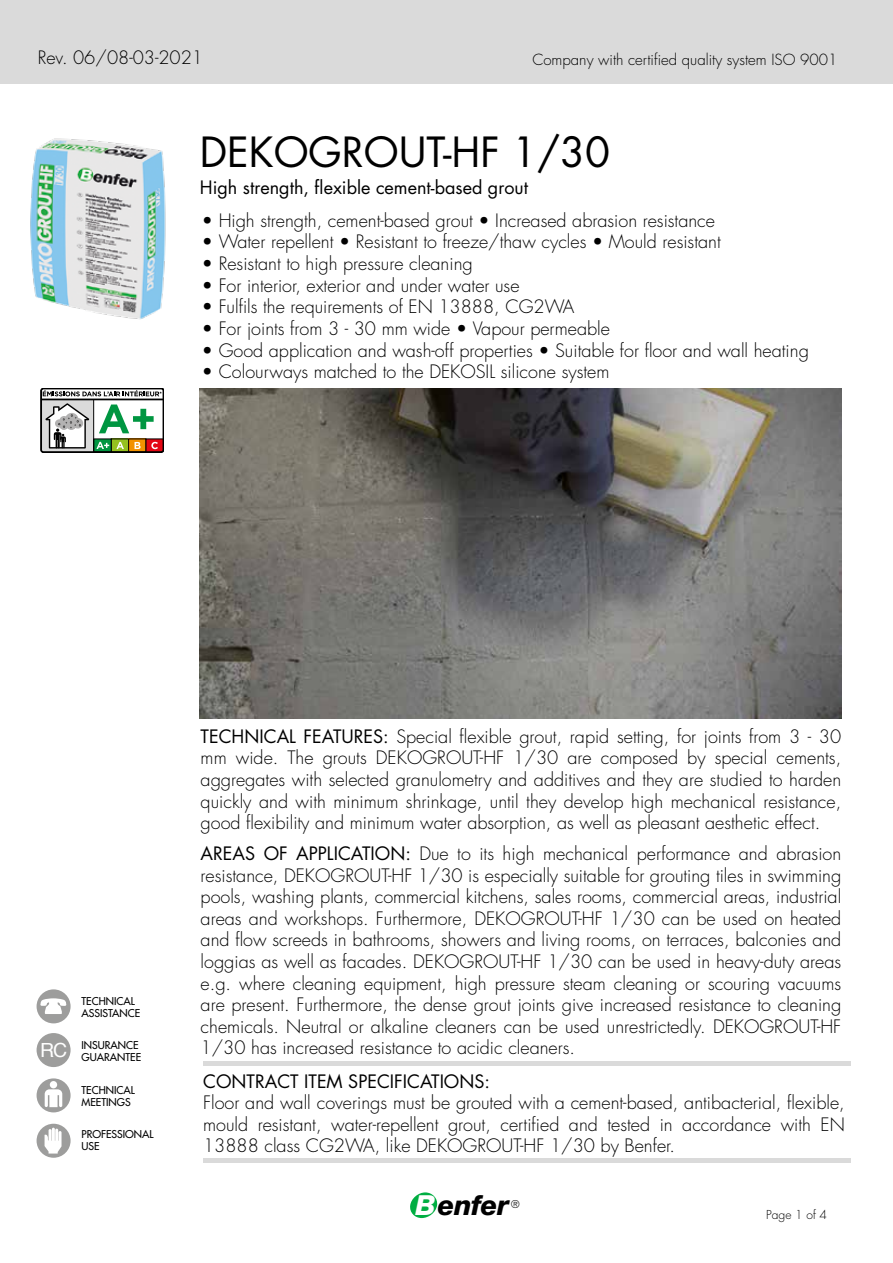
<style>
.page{position:relative;width:893px;height:1263px;background:#fff}
.page>*{position:absolute;margin:0;border:0;box-sizing:border-box;transform-origin:0 0}
.t1{font:40.5px "Futura CE";color:#000}
.t2{font:italic 800 27.6px "Helvetica Neue";letter-spacing:-.02em;color:#000}
.t3{font:300 18px/21.6px "Futura";color:#000;text-align:justify}
.t4{font:18px "Futura CE";color:#000}
.t5{font:300 15px "Futura";color:#000}
.t6{font:300 12px "Futura";color:#000}
.t7{font:10.5px/12px "Futura";color:#000}
.t8{font:300 10.5px "Futura";color:#000}
.s1{font-family:"Futura CE";font-weight:400}
.s2{color:#fff}
</style>
<div class="page">
<svg style="left:41px;top:388px;width:123px;height:65px"></svg>
<svg style="left:410px;top:1192px;width:28px;height:26px"></svg>
<div style="left:0;top:0;width:893px;height:84px;background:#dadada"></div>
<div style="left:37px;top:989px;width:34px;height:34px;background:#9d9d9c;border-radius:50%"></div>
<svg style="left:40px;top:998px;width:26px;height:16px"></svg>
<div style="left:37px;top:1078px;width:34px;height:34px;background:#9d9d9c;border-radius:50%"></div>
<div style="left:50px;top:1081px;width:7px;height:7px;background:#fff;border-radius:50%"></div>
<svg style="left:45px;top:1089px;width:17px;height:18px"></svg>
<div style="left:37px;top:1124px;width:34px;height:34px;background:#9d9d9c;border-radius:50%"></div>
<svg style="left:45px;top:1128px;width:17px;height:25px"></svg>
<div style="left:37px;top:1033px;width:34px;height:34px;background:#9d9d9c;border-radius:50%"></div>
<img style="left:30px;top:138px;width:136px;height:182px">
<hr style="left:203px;top:1062px;width:647px;height:4px;background:#dadada">
<hr style="left:203px;top:1158px;width:647px;height:4px;background:#dadada">
<img style="left:200px;top:388px;width:642px;height:331px">
<p class="t3" style="left:38px;top:48px;width:167px">Rev. 06/08-03-2021</p>
<p class="t5" style="left:532px;top:50px;width:307px">Company with certified quality system ISO 9001</p>
<h1 class="t1" style="left:200px;top:127px;width:412px">DEKOGROUT-HF 1/30</h1>
<p class="t4" style="left:200px;top:176px;width:330px">High strength, flexible cement-based grout</p>
<p class="t3" style="left:202px;top:210px;width:515px">• High strength, cement-based grout • Increased abrasion resistance</p>
<p class="t3" style="left:202px;top:232px;width:520px">• Water repellent • Resistant to freeze/thaw cycles • Mould resistant</p>
<p class="t3" style="left:202px;top:253px;width:272px">• Resistant to high pressure cleaning</p>
<p class="t3" style="left:202px;top:275px;width:319px">• For interior, exterior and under water use</p>
<p class="t3" style="left:202px;top:296px;width:374px">• Fulfils the requirements of EN 13888, CG2WA</p>
<p class="t3" style="left:202px;top:318px;width:409px">• For joints from 3 - 30 mm wide • Vapour permeable</p>
<p class="t3" style="left:202px;top:340px;width:608px">• Good application and wash-off properties • Suitable for floor and wall heating</p>
<p class="t3" style="left:202px;top:361px;width:409px">• Colourways matched to the DEKOSIL silicone system</p>
<p class="t7" style="left:81px;top:995px;width:60px">TECHNICAL<br>ASSISTANCE</p>
<p class="t7" style="left:40px;top:1039px;width:102px;text-align:right">INSURANCE<br><sup>RC</sup> GUARANTEE</p>
<p class="t7" style="left:81px;top:1084px;width:55px">TECHNICAL<br>MEETINGS</p>
<p class="t7" style="left:81px;top:1128px;width:74px">PROFESSIONAL<br>USE</p>
<p class="t3" style="left:201px;top:726px;width:642px"><span class="s1">TECHNICAL FEATURES:</span> Special flexible grout, rapid setting, for joints from 3 - 30 mm wide. The grouts DEKOGROUT-HF 1/30 are composed by special cements, aggregates with selected granulometry and additives and they are studied to harden quickly and with minimum shrinkage, until they develop high mechanical resistance, good flexibility and minimum water absorption, as well as pleasant aesthetic effect.</p>
<p class="t3" style="left:201px;top:843px;width:642px"><span class="s1">AREAS OF APPLICATION:</span> Due to its high mechanical performance and abrasion resistance, DEKOGROUT-HF 1/30 is especially suitable for grouting tiles in swimming pools, washing plants, commercial kitchens, sales rooms, commercial areas, industrial areas and workshops. Furthermore, DEKOGROUT-HF 1/30 can be used on heated and flow screeds in bathrooms, showers and living rooms, on terraces, balconies and loggias as well as facades. DEKOGROUT-HF 1/30 can be used in heavy-duty areas e.g. where cleaning equipment, high pressure steam cleaning or scouring vacuums are present. Furthermore, the dense grout joints give increased resistance to cleaning chemicals. Neutral or alkaline cleaners can be used unrestrictedly. DEKOGROUT-HF 1/30 has increased resistance to acidic cleaners.</p>
<p class="t4" style="left:203px;top:1069px;width:288px">CONTRACT ITEM SPECIFICATIONS:</p>
<p class="t3" style="left:203px;top:1092px;width:643px">Floor and wall coverings must be grouted with a cement-based, antibacterial, flexible, mould resistant, water-repellent grout, certified and tested in accordance with EN 13888 class CG2WA, like DEKOGROUT-HF 1/30 by Benfer.</p>
<h2 class="t2" style="left:416px;top:1189px;width:95px"><span class="s2">B</span>enfer</h2>
<p class="t8" style="left:511px;top:1198px;width:10px">®</p>
<p class="t6" style="left:766px;top:1207px;width:62px">Page 1 of 4</p>
</div>
